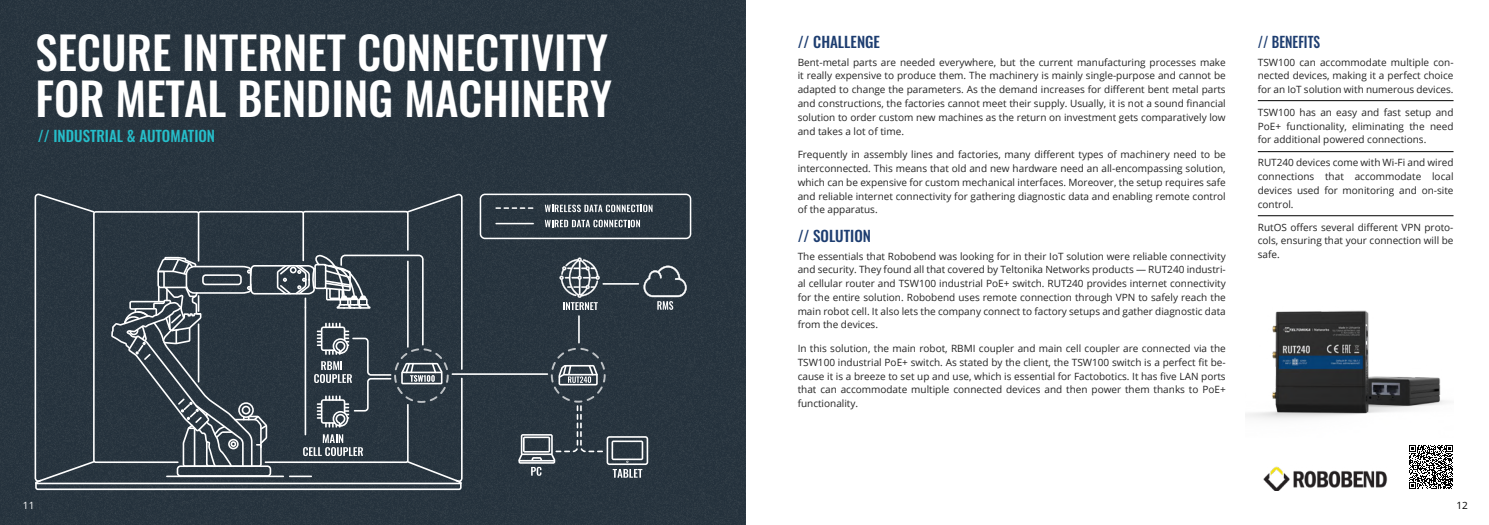
<style>
.page{position:relative;width:1489px;height:525px;background:#fff}
.page>*{position:absolute;margin:0;border:0;box-sizing:border-box;transform-origin:0 0}
.t1{font:500 45px/45px "Oswald";color:#fff}
.t2{font:500 15px "Oswald";color:#26beca}
.t3{font:500 15px "Oswald";color:#1d3d70}
.t4{font:500 15px "Oswald";color:#1d3d70;scale:.9 1}
.t5{font:10px/13.8px "Open Sans";color:#242424;text-align:justify}
.t6{font:10px "Open Sans";color:#fff}
.t7{font:10px "Open Sans";color:#000}
</style>
<div class="page">
<div style="left:0;top:0;width:745px;height:524px;background:#28353f"></div>
<hr style="left:1257px;top:100px;width:196px;height:1px;background:#000">
<hr style="left:1257px;top:151px;width:196px;height:1px;background:#000">
<hr style="left:1257px;top:215px;width:196px;height:1px;background:#000">
<svg style="left:479px;top:193px;width:212px;height:46px;background:#4a545d"></svg>
<hr style="left:451px;top:373px;width:97px;height:1px;background:#fff">
<svg style="left:518px;top:257px;width:168px;height:220px;background:#38434d"></svg>
<svg style="left:35px;top:193px;width:427px;height:61px;background:#313d47"></svg>
<svg style="left:35px;top:254px;width:427px;height:236px;background:#3f4a53"></svg>
<svg style="left:1409px;top:445px;width:44px;height:44px"></svg>
<img style="left:1245px;top:310px;width:202px;height:109px">
<img style="left:1263px;top:466px;width:125px;height:24px">
<h1 class="t1" style="left:35px;top:33px;width:578px">SECURE INTERNET CONNECTIVITY<br>FOR METAL BENDING MACHINERY</h1>
<h2 class="t3" style="left:797px;top:34px;width:84px">// CHALLENGE</h2>
<h2 class="t4" style="left:1257px;top:34px;width:71px">// BENEFITS</h2>
<p class="t5" style="left:797px;top:55px;width:429px">Bent-metal parts are needed everywhere, but the current manufacturing processes make it really expensive to produce them. The machinery is mainly single-purpose and cannot be adapted to change the parameters. As the demand increases for different bent metal parts and constructions, the factories cannot meet their supply. Usually, it is not a sound financial solution to order custom new machines as the return on investment gets comparatively low and takes a lot of time.</p>
<p class="t5" style="left:797px;top:147px;width:429px">Frequently in assembly lines and factories, many different types of machinery need to be interconnected. This means that old and new hardware need an all-encompassing solution, which can be expensive for custom mechanical interfaces. Moreover, the setup requires safe and reliable internet connectivity for gathering diagnostic data and enabling remote control of the apparatus.</p>
<p class="t5" style="left:797px;top:249px;width:429px">The essentials that Robobend was looking for in their IoT solution were reliable connectivity and security. They found all that covered by Teltonika Networks products — RUT240 industri&shy;al cellular router and TSW100 industrial PoE+ switch. RUT240 provides internet connectivity for the entire solution. Robobend uses remote connection through VPN to safely reach the main robot cell. It also lets the company connect to factory setups and gather diagnostic data from the devices.</p>
<p class="t5" style="left:797px;top:341px;width:429px">In this solution, the main robot, RBMI coupler and main cell coupler are connected via the TSW100 industrial PoE+ switch. As stated by the client, the TSW100 switch is a perfect fit be&shy;cause it is a breeze to set up and use, which is essential for Factobotics. It has five LAN ports that can accommodate multiple connected devices and then power them thanks to PoE+ functionality.</p>
<p class="t5" style="left:1257px;top:55px;width:197px">TSW100 can accommodate multiple con&shy;nected devices, making it a perfect choice for an IoT solution with numerous devices.</p>
<p class="t5" style="left:1257px;top:105px;width:197px">TSW100 has an easy and fast setup and PoE+ functionality, eliminating the need for additional powered connections.</p>
<h2 class="t2" style="left:38px;top:128px;width:179px">// INDUSTRIAL &amp; AUTOMATION</h2>
<p class="t5" style="left:1257px;top:156px;width:197px">RUT240 devices come with Wi-Fi and wired connections that accommodate local devices used for monitoring and on-site control.</p>
<p class="t5" style="left:1257px;top:220px;width:197px">RutOS offers several different VPN proto&shy;cols, ensuring that your connection will be safe.</p>
<h2 class="t3" style="left:797px;top:228px;width:75px">// SOLUTION</h2>
<p class="t6" style="left:23px;top:498px;width:13px">11</p>
<p class="t7" style="left:1456px;top:498px;width:13px">12</p>
</div>
